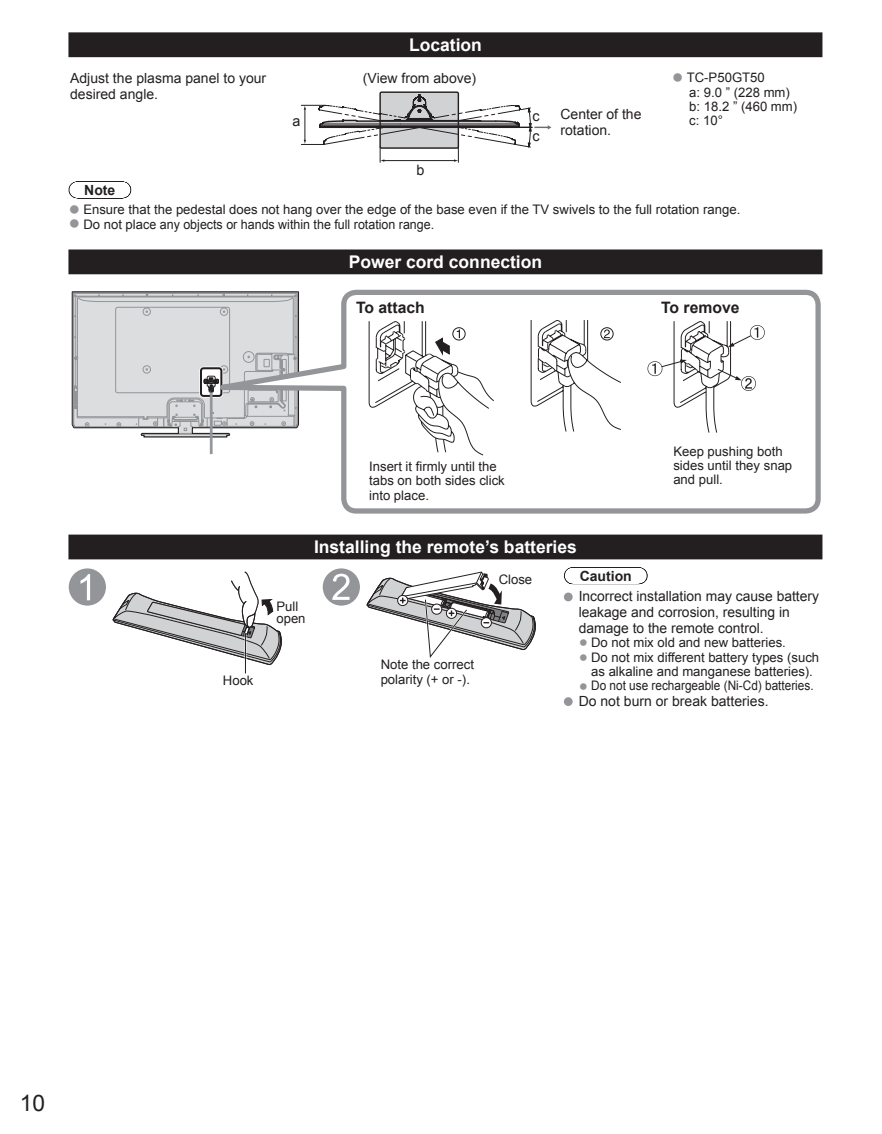
<style>
.page{position:relative;width:882px;height:1134px;background:#fff}
.page>*{position:absolute;margin:0;border:0;box-sizing:border-box;transform-origin:0 0}
.t1{font:22.75px "Arial";color:#231f20}
.t2{font:700 17.5px "Arial";color:#fff}
.t3{font:700 15.75px "Arial";color:#231f20}
.t4{font:14.35px/20.8px "Arial";color:#231f20}
.t5{font:14px/15.8px "Arial";color:#231f20}
.t6{font:700 14px "Arial";color:#231f20}
.t7{font:13.12px/14.3px "Arial";color:#231f20}
.t8{font:13.12px "Arial";color:#231f20;scale:.9 1}
.s1{font-size:19.6px;color:#939598}
.s2{font-size:26.25px;color:#939598}
</style>
<div class="page">
<div style="left:68px;top:32px;width:754px;height:25px;background:#231f20"></div>
<div style="left:68px;top:249px;width:754px;height:25px;background:#231f20"></div>
<div style="left:68px;top:535px;width:754px;height:24px;background:#231f20"></div>
<div style="left:379px;top:91px;width:80px;height:58px;border:1px solid #231f20"></div>
<svg style="left:301px;top:94px;width:250px;height:68px"></svg>
<svg style="left:71px;top:291px;width:93px;height:147px;background:#d2d3d5"></svg>
<svg style="left:164px;top:289px;width:657px;height:225px"></svg>
<svg style="left:648px;top:321px;width:117px;height:112px"></svg>
<svg style="left:368px;top:319px;width:254px;height:137px"></svg>
<div style="left:69px;top:568px;width:37px;height:38px;background:#939598;border-radius:50%"></div>
<svg style="left:80px;top:574px;width:10px;height:26px"></svg>
<svg style="left:112px;top:571px;width:170px;height:94px"></svg>
<hr style="left:245px;top:633px;width:1px;height:40px;background:#231f20">
<div style="left:323px;top:568px;width:37px;height:38px;background:#939598;border-radius:50%"></div>
<svg style="left:332px;top:574px;width:18px;height:26px"></svg>
<svg style="left:366px;top:571px;width:170px;height:87px"></svg>
<svg style="left:572px;top:567px;width:67px;height:17px"></svg>
<div style="left:564px;top:593px;width:9px;height:8px;background:#939598;border-radius:50%"></div>
<div style="left:564px;top:697px;width:9px;height:9px;background:#939598;border-radius:50%"></div>
<h2 class="t2" style="left:409px;top:35px;width:74px">Location</h2>
<p class="t5" style="left:70px;top:70px;width:198px">Adjust the plasma panel to your desired angle.</p>
<p class="t5" style="left:363px;top:70px;width:115px">(View from above)</p>
<p class="t7" style="left:689px;top:70px;width:109px;text-indent:-17px"><span class="s1">●</span> TC-P50GT50<br>a: 9.0 ” (228 mm) b: 18.2 ” (460 mm) c: 10°</p>
<p class="t5" style="left:561px;top:107px;width:82px">Center of the rotation.</p>
<p class="t4" style="left:533px;top:105px;width:9px">c c</p>
<p class="t4" style="left:293px;top:111px;width:9px">a</p>
<p class="t4" style="left:417px;top:159px;width:9px">b</p>
<p class="t6" style="left:84px;top:182px;width:33px">Note</p>
<p class="t7" style="left:68px;top:202px;width:674px"><span class="s1">●</span> Ensure that the pedestal does not hang over the edge of the base even if the TV swivels to the full rotation range.</p>
<p class="t7" style="left:68px;top:217px;width:367px"><span class="s1">●</span> Do not place any objects or hands within the full rotation range.</p>
<h2 class="t2" style="left:349px;top:252px;width:195px">Power cord connection</h2>
<p class="t3" style="left:356px;top:299px;width:70px">To attach</p>
<p class="t3" style="left:661px;top:299px;width:80px">To remove</p>
<p class="t7" style="left:223px;top:673px;width:32px">Hook</p>
<p class="t7" style="left:369px;top:459px;width:137px">Insert it firmly until the tabs on both sides click into place.</p>
<p class="t7" style="left:673px;top:444px;width:120px">Keep pushing both sides until they snap and pull.</p>
<p class="t7" style="left:276px;top:600px;width:31px;line-height:12.2px">Pull open</p>
<h2 class="t2" style="left:314px;top:537px;width:264px">Installing the remote’s batteries</h2>
<p class="t7" style="left:381px;top:657px;width:95px">Note the correct polarity (+ or -).</p>
<p class="t7" style="left:499px;top:572px;width:35px">Close</p>
<p class="t6" style="left:580px;top:568px;width:54px">Caution</p>
<p class="t5" style="left:579px;top:589px;width:242px">Incorrect installation may cause battery leakage and corrosion, resulting in damage to the remote control.</p>
<p class="t7" style="left:579px;top:635px;width:209px"><span class="s2">•</span> Do not mix old and new batteries.</p>
<p class="t7" style="left:579px;top:650px;width:242px;text-align:center"><span class="s2">•</span> Do not mix different battery types (such as alkaline and manganese batteries).</p>
<p class="t8" style="left:579px;top:678px;width:263px"><span class="s2">•</span> Do not use rechargeable (Ni-Cd) batteries.</p>
<p class="t5" style="left:579px;top:693px;width:191px">Do not burn or break batteries.</p>
<h1 class="t1" style="left:20px;top:1091px;width:27px">10</h1>
</div>
